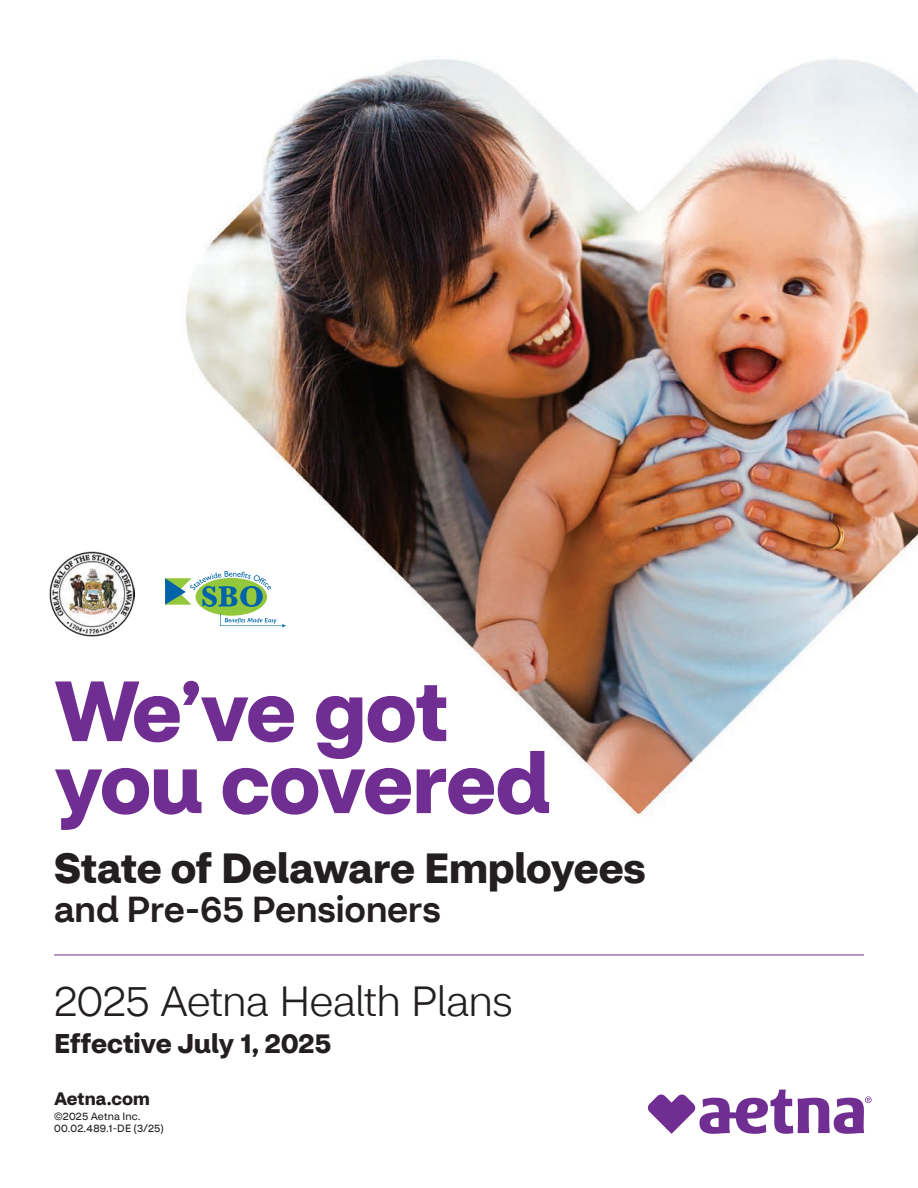
<style>
.page{position:relative;width:918px;height:1188px;background:#fff}
.page>*{position:absolute;margin:0;border:0;box-sizing:border-box;transform-origin:0 0}
.t1{font:700 84px/72px "CVS Health Sans";letter-spacing:-.015em;color:#702d92}
.t2{font:700 42px "CVS Health Sans";letter-spacing:-.005em;color:#231f20}
.t3{font:300 42px "CVS Health Sans";letter-spacing:-.02em;color:#231f20}
.t4{font:500 36px "CVS Health Sans";color:#231f20}
.t5{font:700 27px "CVS Health Sans";color:#231f20}
.t6{font:700 18px "CVS Health Sans";color:#231f20}
.t7{font:10.5px/12px "CVS Health Sans";letter-spacing:.015em;color:#231f20}
</style>
<div class="page">
<img style="left:185px;top:59px;width:733px;height:757px">
<hr style="left:54px;top:954px;width:810px;height:2px;background:#9c77b5">
<svg style="left:648px;top:1090px;width:224px;height:44px"></svg>
<img style="left:49px;top:551px;width:86px;height:86px">
<div style="left:160px;top:565px;width:131px;height:67px;background:#fff"></div>
<div style="left:196px;top:578px;width:71px;height:38px;background:#94c83c;border-radius:50%"></div>
<svg style="left:165px;top:571px;width:106px;height:36px"></svg>
<svg style="left:220px;top:614px;width:66px;height:13px"></svg>
<h1 class="t1" style="left:54px;top:676px;width:498px">We’ve got you covered</h1>
<h2 class="t2" style="left:54px;top:842px;width:593px">State of Delaware Employees</h2>
<h3 class="t4" style="left:54px;top:887px;width:388px">and Pre-65 Pensioners</h3>
<h2 class="t3" style="left:54px;top:976px;width:460px">2025 Aetna Health Plans</h2>
<h3 class="t5" style="left:54px;top:1027px;width:279px">Effective July 1, 2025</h3>
<h3 class="t6" style="left:54px;top:1087px;width:97px">Aetna.com</h3>
<p class="t7" style="left:54px;top:1111px;width:111px">©2025 Aetna Inc.<br>00.02.489.1-DE (3/25)</p>
</div>
